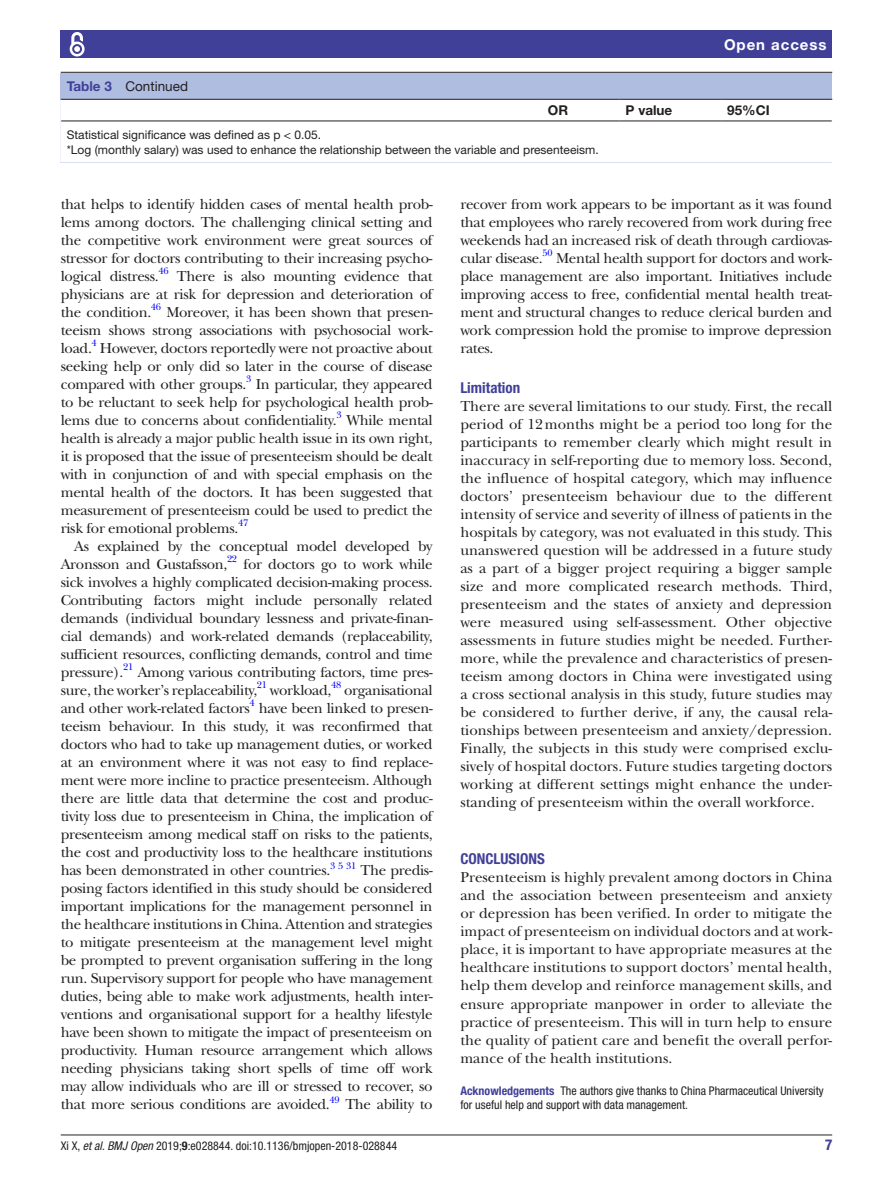
<style>
.page{position:relative;width:893px;height:1191px;background:#fff}
.page>*{position:absolute;margin:0;border:0;box-sizing:border-box;transform-origin:0 0}
.t1{font:15px/18px "New Baskerville";letter-spacing:-.02em;color:#231f20;text-align:justify}
.t2{font:700 condensed 15px "Helvetica Neue LT Std";color:#414099}
.t3{font:700 15px "Helvetica Neue LT Std";letter-spacing:.065em;color:#fff}
.t4{font:13.5px "Helvetica Neue LT Std";color:#231f20}
.t5{font:700 13.5px "Helvetica Neue LT Std";color:#231f20}
.t6{font:condensed 12px/14.4px "Helvetica Neue LT Std";color:#231f20}
.t7{font:12px/15px "Helvetica Neue LT Std";color:#231f20}
.t8{font:9.9px "New Baskerville";letter-spacing:-.02em;color:#00f}
.s1{font-weight:700;color:#414099}
.s2{font-style:italic}
.s3{font-weight:700}
</style>
<div class="page">
<hr style="left:61px;top:1134px;width:771px;height:1px;background:#231f20">
<div style="left:61px;top:31px;width:771px;height:27px;background:#414099"></div>
<svg style="left:69px;top:32px;width:16px;height:25px"></svg>
<div style="left:61px;top:91px;width:771px;height:71px;background:#afbde1"></div>
<div style="left:61px;top:100px;width:771px;height:62px;background:#fff"></div>
<hr style="left:61px;top:99px;width:481px;height:1px;background:#231f20">
<hr style="left:61px;top:121px;width:481px;height:1px;background:#231f20">
<hr style="left:542px;top:99px;width:78px;height:1px;background:#231f20">
<hr style="left:542px;top:121px;width:78px;height:1px;background:#231f20">
<hr style="left:620px;top:99px;width:101px;height:1px;background:#231f20">
<hr style="left:620px;top:121px;width:101px;height:1px;background:#231f20">
<hr style="left:721px;top:99px;width:111px;height:1px;background:#231f20">
<hr style="left:721px;top:121px;width:111px;height:1px;background:#231f20">
<svg style="left:60px;top:100px;width:1px;height:21px"></svg>
<hr style="left:67px;top:138px;width:765px;height:1px;background:#fff">
<hr style="left:67px;top:153px;width:765px;height:1px;background:#fff">
<div style="left:61px;top:73px;width:771px;height:18px;background:#afbde1"></div>
<hr style="left:61px;top:72px;width:771px;height:1px;background:#231f20">
<p class="t4" style="left:67px;top:78px;width:123px"><span class="s1">Table 3</span> Continued</p>
<p class="t3" style="left:724px;top:35px;width:104px">Open access</p>
<p class="t5" style="left:548px;top:102px;width:22px">OR</p>
<p class="t5" style="left:626px;top:102px;width:48px">P value</p>
<p class="t5" style="left:727px;top:102px;width:44px">95%CI</p>
<p class="t7" style="left:67px;top:127px;width:533px">Statistical significance was defined as p &lt; 0.05.<br>*Log (monthly salary) was used to enhance the relationship between the variable and presenteeism.</p>
<p class="t1" style="left:61px;top:195px;width:373px">that helps to identify hidden cases of mental health prob&shy;lems among doctors. The challenging clinical setting and the competitive work environment were great sources of stressor for doctors contributing to their increasing psycho&shy;logical distress.</p>
<p class="t8" style="left:158px;top:265px;width:12px">46</p>
<p class="t1" style="left:61px;top:267px;width:373px;text-indent:116px">There is also mounting evidence that physicians are at risk for depression and deterioration of the condition.</p>
<p class="t8" style="left:151px;top:301px;width:12px">46</p>
<p class="t1" style="left:61px;top:303px;width:373px;text-indent:106px">Moreover, it has been shown that presen&shy;teeism shows strong associations with psychosocial work&shy;load.</p>
<p class="t8" style="left:92px;top:337px;width:7px">4</p>
<p class="t1" style="left:61px;top:339px;width:373px;text-indent:39px">However, doctors reportedly were not proactive about seeking help or only did so later in the course of disease compared with other groups.</p>
<p class="t8" style="left:246px;top:373px;width:7px">3</p>
<p class="t1" style="left:61px;top:375px;width:373px;text-indent:195px">In particular, they appeared to be reluctant to seek help for psychological health prob&shy;lems due to concerns about confidentiality.</p>
<p class="t8" style="left:336px;top:409px;width:7px">3</p>
<p class="t1" style="left:61px;top:411px;width:373px;text-indent:286px">While mental health is already a major public health issue in its own right, it is proposed that the issue of presenteeism should be dealt with in conjunction of and with special emphasis on the mental health of the doctors. It has been suggested that measurement of presenteeism could be used to predict the risk for emotional problems.</p>
<p class="t8" style="left:238px;top:517px;width:12px">47</p>
<p class="t1" style="left:61px;top:537px;width:373px;text-indent:14px">As explained by the conceptual model developed by<br>Aronsson and Gustafsson,</p>
<p class="t8" style="left:227px;top:553px;width:12px">22</p>
<p class="t1" style="left:61px;top:555px;width:373px;text-indent:183px">for doctors go to work while sick involves a highly complicated decision-making process.<br>Contributing factors might include personally related demands (individual boundary lessness and private-finan&shy;cial demands) and work-related demands (replaceability, sufficient resources, conflicting demands, control and time pressure).</p>
<p class="t8" style="left:123px;top:661px;width:12px">21</p>
<p class="t1" style="left:61px;top:663px;width:373px;text-indent:77px">Among various contributing factors, time pres&shy;sure, the worker’s replaceability,</p>
<p class="t8" style="left:257px;top:679px;width:12px">21</p>
<p class="t1" style="left:270px;top:681px;width:63px">workload,</p>
<p class="t8" style="left:331px;top:679px;width:12px">48</p>
<p class="t1" style="left:344px;top:681px;width:90px">organisational</p>
<p class="t1" style="left:61px;top:699px;width:191px">and other work-related factors</p>
<p class="t8" style="left:250px;top:697px;width:7px">4</p>
<p class="t1" style="left:61px;top:699px;width:373px;text-indent:198px">have been linked to presen&shy;teeism behaviour. In this study, it was reconfirmed that doctors who had to take up management duties, or worked at an environment where it was not easy to find replace&shy;ment were more incline to practice presenteeism. Although there are little data that determine the cost and produc&shy;tivity loss due to presenteeism in China, the implication of presenteeism among medical staff on risks to the patients, the cost and productivity loss to the healthcare institutions has been demonstrated in other countries.</p>
<p class="t8" style="left:330px;top:859px;width:28px">3 5 31</p>
<p class="t1" style="left:61px;top:861px;width:373px;text-indent:300px">The predis&shy;posing factors identified in this study should be considered important implications for the management personnel in the healthcare institutions in China. Attention and strategies to mitigate presenteeism at the management level might be prompted to prevent organisation suffering in the long run. Supervisory support for people who have management duties, being able to make work adjustments, health inter&shy;ventions and organisational support for a healthy lifestyle have been shown to mitigate the impact of presenteeism on productivity. Human resource arrangement which allows needing physicians taking short spells of time off work may allow individuals who are ill or stressed to recover, so that more serious conditions are avoided.<sup>49</sup> The ability to</p>
<p class="t1" style="left:460px;top:195px;width:373px">recover from work appears to be important as it was found that employees who rarely recovered from work during free weekends had an increased risk of death through cardiovas&shy;cular disease.</p>
<p class="t8" style="left:542px;top:247px;width:12px">50</p>
<p class="t1" style="left:460px;top:249px;width:373px;text-indent:96px">Mental health support for doctors and work&shy;place management are also important. Initiatives include improving access to free, confidential mental health treat&shy;ment and structural changes to reduce clerical burden and work compression hold the promise to improve depression rates.</p>
<p class="t2" style="left:460px;top:378px;width:61px">Limitation</p>
<p class="t1" style="left:460px;top:397px;width:373px">There are several limitations to our study. First, the recall period of 12months might be a period too long for the participants to remember clearly which might result in inaccuracy in self-reporting due to memory loss. Second, the influence of hospital category, which may influence doctors’ presenteeism behaviour due to the different intensity of service and severity of illness of patients in the hospitals by category, was not evaluated in this study. This unanswered question will be addressed in a future study as a part of a bigger project requiring a bigger sample size and more complicated research methods. Third, presenteeism and the states of anxiety and depression were measured using self-assessment. Other objective assessments in future studies might be needed. Further&shy;more, while the prevalence and characteristics of presen&shy;teeism among doctors in China were investigated using a cross sectional analysis in this study, future studies may be considered to further derive, if any, the causal rela&shy;tionships between presenteeism and anxiety/depression.<br>Finally, the subjects in this study were comprised exclu&shy;sively of hospital doctors. Future studies targeting doctors working at different settings might enhance the under&shy;standing of presenteeism within the overall workforce.</p>
<p class="t2" style="left:460px;top:850px;width:85px">Conclusions</p>
<p class="t1" style="left:460px;top:868px;width:373px">Presenteeism is highly prevalent among doctors in China and the association between presenteeism and anxiety or depression has been verified. In order to mitigate the impact of presenteeism on individual doctors and at work&shy;place, it is important to have appropriate measures at the healthcare institutions to support doctors’ mental health, help them develop and reinforce management skills, and ensure appropriate manpower in order to alleviate the practice of presenteeism. This will in turn help to ensure the quality of patient care and benefit the overall perfor&shy;mance of the health institutions.</p>
<p class="t6" style="left:460px;top:1083px;width:365px"><span class="s1">Acknowledgements</span> The authors give thanks to China Pharmaceutical University for useful help and support with data management.</p>
<p class="t6" style="left:61px;top:1138px;width:338px">Xi X, <span class="s2">et al</span>. <span class="s2">BMJ Open</span> 2019;<span class="s3">9</span>:e028844. doi:10.1136/bmjopen-2018-028844</p>
<p class="t2" style="left:825px;top:1135px;width:9px">7</p>
</div>
